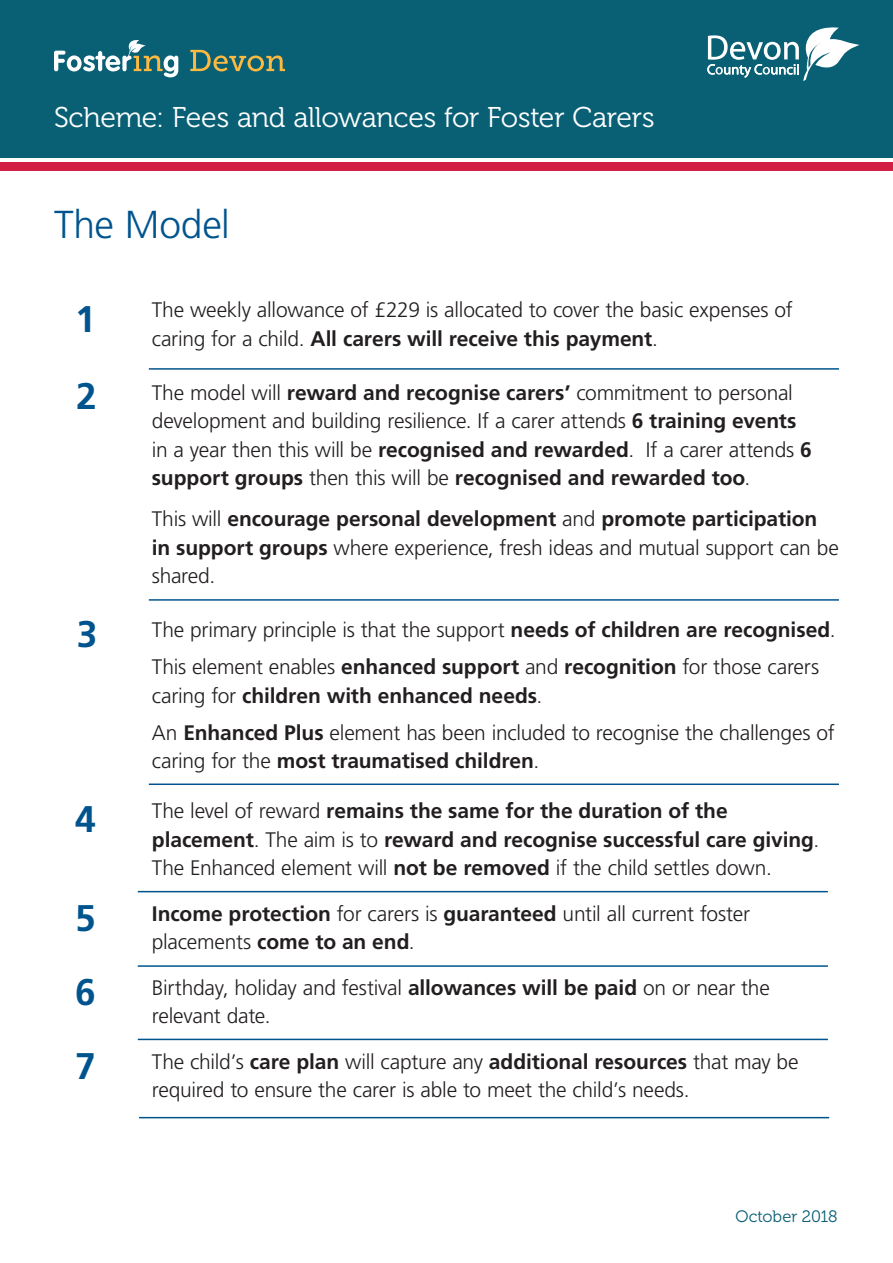
<style>
.page{position:relative;width:893px;height:1263px;background:#fff}
.page>*{position:absolute;margin:0;border:0;box-sizing:border-box;transform-origin:0 0}
.t1{font:300 39px "Frutiger";letter-spacing:-.005em;color:#00548e}
.t2{font:700 37.05px/73.8px "Frutiger";color:#00548e}
.t3{font:28.5px "Museo 300";letter-spacing:-.01em;color:#fff}
.t4{font:300 21px/28.5px "Frutiger";letter-spacing:-.01em;color:#231f20}
.t5{font:700 21px/28.5px "Frutiger";letter-spacing:-.005em;color:#231f20}
.t6{font:16.5px "Museo 300";letter-spacing:-.005em;color:#096075}
.s1{font-weight:700}
.s2{font-weight:300}
</style>
<div class="page">
<div style="left:0;top:0;width:893px;height:157px;background:#096075"></div>
<svg style="left:707px;top:27px;width:153px;height:54px"></svg>
<svg style="left:190px;top:50px;width:95px;height:21px"></svg>
<svg style="left:54px;top:40px;width:124px;height:37px"></svg>
<div style="left:0;top:162px;width:893px;height:9px;background:#d12043"></div>
<hr style="left:149px;top:368px;width:690px;height:2px;background:#00548e">
<hr style="left:149px;top:599px;width:690px;height:2px;background:#00548e">
<hr style="left:149px;top:783px;width:690px;height:2px;background:#00548e">
<hr style="left:138px;top:891px;width:690px;height:1px;background:#00548e">
<hr style="left:138px;top:965px;width:690px;height:2px;background:#00548e">
<hr style="left:138px;top:1039px;width:690px;height:1px;background:#00548e">
<hr style="left:139px;top:1117px;width:690px;height:1px;background:#00548e">
<h3 class="t3" style="left:54px;top:101px;width:602px">Scheme: Fees and allowances for Foster Carers</h3>
<h1 class="t1" style="left:54px;top:202px;width:177px">The Model</h1>
<h2 class="t2" style="left:75px;top:280px;width:23px;line-height:77.6px">1<br>2</h2>
<h2 class="t2" style="left:77px;top:597px;width:22px">3</h2>
<h2 class="t2" style="left:75px;top:782px;width:22px">4</h2>
<h2 class="t2" style="left:75px;top:882px;width:22px;text-align:justify">5<br>6<br>7</h2>
<p class="t4" style="left:152px;top:296px;width:643px">The weekly allowance of £229 is allocated to cover the basic expenses of caring for a child. <span class="s1">All carers will receive this payment</span>.</p>
<p class="t4" style="left:152px;top:378px;width:661px">The model will <span class="s1">reward and recognise carers’</span> commitment to personal development and building resilience. If a carer attends <span class="s1">6 training events </span>in a year then this will be <span class="s1">recognised and rewarded</span>. If a carer attends <span class="s1">6 support groups</span> then this will be <span class="s1">recognised and rewarded too</span>.</p>
<p class="t4" style="left:152px;top:505px;width:689px">This will <span class="s1">encourage personal development</span> and <span class="s1">promote participation in support groups</span> where experience, fresh ideas and mutual support can be shared.</p>
<p class="t4" style="left:152px;top:612px;width:685px;line-height:37px">The primary principle is that the support <span class="s1">needs of children are recognised</span>.<br>This element enables <span class="s1">enhanced support</span> and <span class="s1">recognition</span> for those carers</p>
<p class="t4" style="left:152px;top:677px;width:685px;line-height:37px">caring for <span class="s1">children with enhanced needs</span>.<br>An <span class="s1">Enhanced Plus</span> element has been included to recognise the challenges of</p>
<p class="t5" style="left:152px;top:747px;width:389px"><span class="s2">caring for the</span> most traumatised children<span class="s2">.</span></p>
<p class="t5" style="left:152px;top:797px;width:669px"><span class="s2">The level of reward</span> remains the same for the duration of the placement<span class="s2">. The aim is to</span> reward and recognise successful care giving<span class="s2">.<br>The Enhanced element will</span> not be removed <span class="s2">if the child settles down.</span></p>
<p class="t4" style="left:152px;top:899px;width:600px"><span class="s1">Income protection</span> for carers is <span class="s1">guaranteed</span> until all current foster placements <span class="s1">come to an end</span>.</p>
<p class="t4" style="left:152px;top:973px;width:620px">Birthday, holiday and festival <span class="s1">allowances will be paid</span> on or near the relevant date.</p>
<p class="t4" style="left:152px;top:1047px;width:648px">The child’s <span class="s1">care plan</span> will capture any <span class="s1">additional resources</span> that may be required to ensure the carer is able to meet the child’s needs.</p>
<p class="t6" style="left:736px;top:1207px;width:103px">October 2018</p>
</div>
